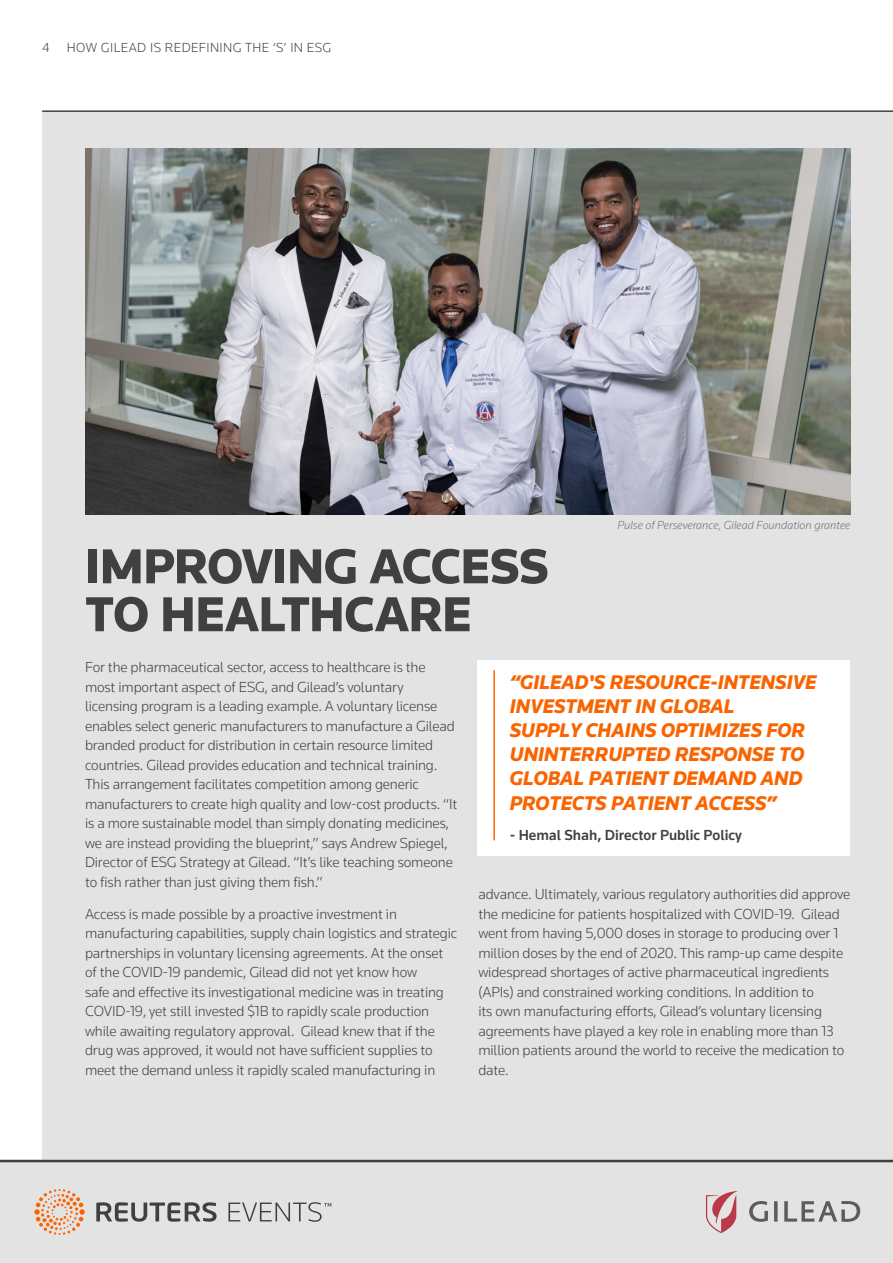
<style>
.page{position:relative;width:893px;height:1263px;background:#fff}
.page>*{position:absolute;margin:0;border:0;box-sizing:border-box;transform-origin:0 0}
.t1{font:900 51px/47.8px "Knowledge 2017";letter-spacing:-.01em;color:#404040}
.t2{font:italic 900 20.4px/24.2px "Knowledge 2017";color:#fa6400}
.t3{font:300 15px/19.5px "Knowledge 2017";letter-spacing:-.01em;color:#404040}
.t4{font:500 15px "Knowledge 2017";color:#404040}
.t5{font:300 13.5px "Knowledge 2017";letter-spacing:.03em;color:#404040}
.t6{font:italic 300 12px "Knowledge 2017";color:#707070}
</style>
<div class="page">
<div style="left:42px;top:112px;width:851px;height:1151px;background:#e3e3e3"></div>
<hr style="left:42px;top:110px;width:851px;height:2px;background:#404040">
<div style="left:0;top:1161px;width:893px;height:102px;background:#e3e3e3"></div>
<hr style="left:0;top:1160px;width:893px;height:2px;background:#404040">
<svg style="left:96px;top:1202px;width:235px;height:20px"></svg>
<svg style="left:34px;top:1189px;width:51px;height:46px"></svg>
<svg style="left:749px;top:1201px;width:111px;height:21px"></svg>
<svg style="left:706px;top:1191px;width:32px;height:42px"></svg>
<div style="left:477px;top:660px;width:373px;height:195px;background:#fff"></div>
<hr style="left:493px;top:670px;width:2px;height:170px;background:#fa6400">
<img style="left:85px;top:149px;width:765px;height:365px">
<p class="t5" style="left:42px;top:39px;width:9px">4</p>
<p class="t5" style="left:67px;top:39px;width:266px">HOW GILEAD IS REDEFINING THE S‘ ’ IN ESG</p>
<p class="t6" style="left:617px;top:517px;width:234px">Pulse of Perseverance, Gilead Foundation grantee</p>
<h1 class="t1" style="left:85px;top:541px;width:465px">IMPROVING ACCESS<br>TO HEALTHCARE</h1>
<p class="t3" style="left:85px;top:657px;width:374px">For the pharmaceutical sector, access to healthcare is the most important aspect of ESG, and Gilead s’ voluntary licensing program is a leading example A. voluntary license enables select generic manufacturers to manufacture a Gilead branded product for distribution in certain resource limited countries. Gilead provides education and technical training.<br>This arrangement facilitates competition among generic manufacturers to create high quality and low-cost products “. It is a more sustainable model than simply donating medicines, we are instead providing the blueprint ” , says Andrew Spiegel, Director of ESG Strategy at Gilead “. s’I t like teaching someone to fish rather than just giving them fish“.</p>
<p class="t3" style="left:85px;top:904px;width:374px">Access is made possible by a proactive investment in manufacturing capabilities, supply chain logistics and strategic partnerships in voluntary licensing agreements. At the onset of the COVID-19 pandemic, Gilead did not yet know how<br>safe and effective its investigational medicine was in treating COVID-19, yet still invested $1 toB rapidly scale production while awaiting regulatory approval. Gilead knew that if the drug was approved it, would not have sufficient supplies to meet the demand unless it rapidly scaled manufacturing in</p>
<h2 class="t2" style="left:510px;top:669px;width:308px">“GILEAD S' RESOURCE-INTENSIVE<br>INVESTMENT IN GLOBAL<br>SUPPLY CHAINS OPTIMIZES FOR<br>UNINTERRUPTED RESPONSE TO<br>GLOBAL PATIENT DEMAND AND<br>PROTECTS PATIENT ACCESS“</h2>
<p class="t4" style="left:510px;top:826px;width:234px">- Hemal Shah, Director Public Policy</p>
<p class="t3" style="left:478px;top:884px;width:374px">advance. Ultimately, various regulatory authorities did approve the medicine for patients hospitalized with COVID-19. Gilead went from having 5,000 doses in storage to producing over 1 million doses by the end of 2020. This ramp-up came despite widespread shortages of active pharmaceutical ingredients (APIs) and constrained working conditions In. addition to<br>its own manufacturing efforts, Gilead s’ voluntary licensing agreements have played a key role in enabling more than 13 million patients around the world to receive the medication to date.</p>
</div>
